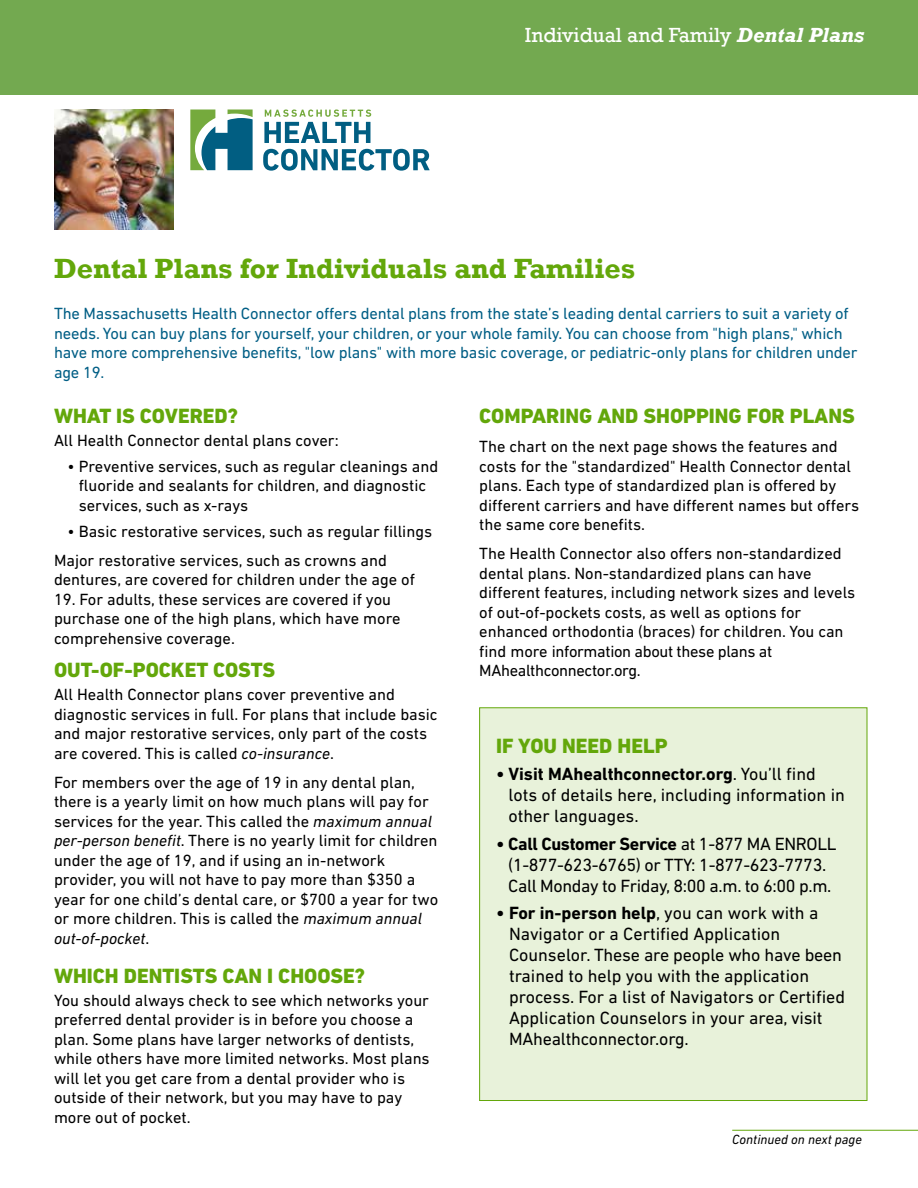
<style>
.page{position:relative;width:918px;height:1188px;background:#fff}
.page>*{position:absolute;margin:0;border:0;box-sizing:border-box;transform-origin:0 0}
.t1{font:700 28.5px "Rockwell";color:#63a70a}
.t2{font:800 21px "DIN Next LT Pro";color:#63a70a}
.t3{font:21px "Rockwell";color:#fff}
.t4{font:18px/21px "DIN Next LT Pro";color:#000}
.t5{font:18px/21px "DIN Next LT Pro";letter-spacing:-.02em;color:#000;text-align:center}
.t6{font:16.5px/19.5px "DIN Next LT Pro";color:#000}
.t7{font:16.5px/19.5px "DIN Next LT Pro";letter-spacing:-.01em;color:#005e85}
.t8{font:italic 13.5px "DIN Next LT Pro";color:#000}
.s1{font-weight:700;font-style:italic}
.s2{font-style:italic}
.s3{font-weight:700}
</style>
<div class="page">
<hr style="left:732px;top:1130px;width:186px;height:1px;background:#63a70a">
<img style="left:54px;top:109px;width:120px;height:120px">
<div style="left:0;top:0;width:918px;height:94px;background:#73a950"></div>
<svg style="left:264px;top:110px;width:107px;height:33px"></svg>
<svg style="left:263px;top:149px;width:167px;height:22px"></svg>
<svg style="left:190px;top:110px;width:63px;height:60px"></svg>
<div style="left:479px;top:707px;width:388px;height:394px;background:#e8f2da;border:1px solid #63a70a"></div>
<p class="t3" style="left:525px;top:22px;width:341px">Individual and Family <span class="s1">Dental Plans</span></p>
<h1 class="t1" style="left:54px;top:251px;width:583px">Dental Plans for Individuals and Families</h1>
<p class="t7" style="left:54px;top:304px;width:805px">The Massachusetts Health Connector offers dental plans from the state’s leading dental carriers to suit a variety of needs. You can buy plans for yourself, your children, or your whole family. You can choose from "high plans," which have more comprehensive benefits, "low plans" with more basic coverage, or pediatric-only plans for children under age 19.</p>
<p class="t2" style="left:54px;top:403px;width:186px">WHAT IS COVERED?</p>
<p class="t6" style="left:54px;top:430px;width:286px">All Health Connector dental plans cover:</p>
<p class="t6" style="left:79px;top:456px;width:361px;text-indent:-11px">• Preventive services, such as regular cleanings and fluoride and sealants for children, and diagnostic services, such as x-rays</p>
<p class="t6" style="left:54px;top:516px;width:380px;line-height:29.2px;text-indent:13px">• Basic restorative services, such as regular fillings<br>Major restorative services, such as crowns and</p>
<p class="t6" style="left:54px;top:570px;width:362px">dentures, are covered for children under the age of</p>
<p class="t6" style="left:54px;top:589px;width:348px">19. For adults, these services are covered if you purchase one of the high plans, which have more comprehensive coverage.</p>
<p class="t2" style="left:54px;top:658px;width:223px">OUT-OF-POCKET COSTS</p>
<p class="t6" style="left:54px;top:685px;width:385px">All Health Connector plans cover preventive and diagnostic services in full. For plans that include basic and major restorative services, only part of the costs are covered. This is called <span class="s2">co-insurance</span>.</p>
<p class="t6" style="left:54px;top:772px;width:386px">For members over the age of 19 in any dental plan, there is a yearly limit on how much plans will pay for services for the year. This called the <span class="s2">maximum annual per-person benefit</span>. There is no yearly limit for children under the age of 19, and if using an in-network provider, you will not have to pay more than $350 a year for one child’s dental care, or $700 a year for two or more children. This is called the <span class="s2">maximum annual out-of-pocket</span>.</p>
<p class="t2" style="left:54px;top:964px;width:313px">WHICH DENTISTS CAN I CHOOSE?</p>
<p class="t6" style="left:54px;top:990px;width:377px">You should always check to see which networks your preferred dental provider is in before you choose a plan. Some plans have larger networks of dentists, while others have more limited networks. Most plans will let you get care from a dental provider who is outside of their network, but you may have to pay more out of pocket.</p>
<p class="t2" style="left:479px;top:403px;width:377px">COMPARING AND SHOPPING FOR PLANS</p>
<p class="t6" style="left:479px;top:437px;width:381px">The chart on the next page shows the features and costs for the "standardized" Health Connector dental plans. Each type of standardized plan is offered by different carriers and have different names but offers the same core benefits.</p>
<p class="t6" style="left:479px;top:544px;width:378px">The Health Connector also offers non-standardized dental plans. Non-standardized plans can have different features, including network sizes and levels of out-of-pockets costs, as well as options for enhanced orthodontia (braces) for children. You can find more information about these plans at MAhealthconnector.org.</p>
<p class="t2" style="left:496px;top:733px;width:173px">IF YOU NEED HELP</p>
<p class="t4" style="left:508px;top:763px;width:338px;text-indent:-12px"><span class="s3">• Visit MAhealthconnector.org</span>. You’ll find lots of details here, including information in other languages.</p>
<p class="t5" style="left:496px;top:833px;width:342px"><span class="s3">• Call Customer Service</span> at 1-877 MA ENROLL (1-877-623-6765) or TTY: 1-877-623-7773.<br>Call Monday to Friday, 8:00 a.m. to 6:00 p.m.</p>
<p class="t4" style="left:509px;top:902px;width:338px;text-indent:-13px"><span class="s3">• For in-person help</span>, you can work with a Navigator or a Certified Application Counselor. These are people who have been trained to help you with the application process. For a list of Navigators or Certified Application Counselors in your area, visit MAhealthconnector.org.</p>
<p class="t8" style="left:732px;top:1132px;width:131px">Continued on next page</p>
</div>
